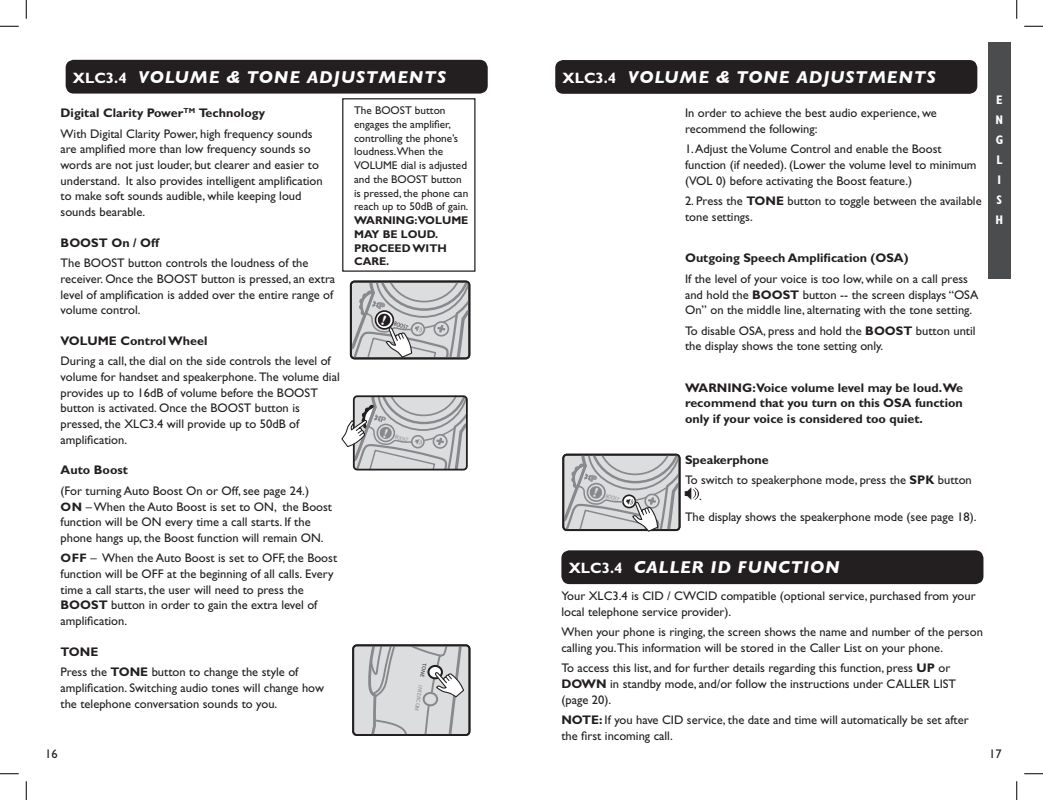
<style>
.page{position:relative;width:1043px;height:800px;background:#fff}
.page>*{position:absolute;margin:0;border:0;box-sizing:border-box;transform-origin:0 0}
.t1{font:italic 700 17.5px "Gill Sans";letter-spacing:.045em;color:#fff}
.t2{font:12.5px/15.6px "Gill Sans";color:#231f20}
.t3{font:700 12.5px/15.6px "Gill Sans";color:#231f20;text-align:justify}
.t4{font:700 condensed 12.5px/20px "Gill Sans";color:#fff}
.t5{font:11.25px/13.8px "Gill Sans";color:#231f20}
.t6{font:700 11.25px/13.8px "Gill Sans";color:#231f20}
.t7{font:700 condensed 5.88px "Helvetica Neue";color:#231f20;scale:.82 1}
.t8{font:700 condensed 5.75px "Helvetica Neue";color:#87898c;scale:.82 1}
.t9{font:700 condensed 5.62px "Helvetica Neue";color:#87898c;scale:.82 1}
.t10{font:800 condensed 5.5px "Helvetica Neue";color:#87898c}
.t11{font:800 condensed 5.5px "Helvetica Neue";color:#231f20}
.s1{font-style:normal;font-size:15px}
.s2{font-weight:700}
.s3{font-weight:700;font-size:12.25px}
</style>
<div class="page">
<div style="left:988px;top:43px;width:22px;height:236px;background:#4b4c4d"></div>
<div style="left:66px;top:60px;width:421px;height:34px;background:#231f20;border-radius:8px"></div>
<svg style="left:136px;top:93px;width:312px;height:1px"></svg>
<div style="left:353px;top:645px;width:116px;height:90px;background:#dcdddf;border-radius:4px"></div>
<svg style="left:367px;top:647px;width:97px;height:89px"></svg>
<div style="left:352px;top:644px;width:118px;height:91px;border:2px solid #231f20;border-radius:4px"></div>
<div style="left:555px;top:60px;width:422px;height:34px;background:#231f20;border-radius:8px"></div>
<svg style="left:626px;top:93px;width:312px;height:1px"></svg>
<div style="left:561px;top:550px;width:422px;height:34px;background:#231f20;border-radius:8px"></div>
<div style="left:342px;top:98px;width:133px;height:174px;border:1px solid #231f20"></div>
<svg style="left:0;top:25px;width:19px;height:2px"></svg>
<svg style="left:1024px;top:25px;width:18px;height:2px"></svg>
<svg style="left:0;top:773px;width:19px;height:1px"></svg>
<svg style="left:1024px;top:773px;width:18px;height:1px"></svg>
<svg style="left:25px;top:0;width:2px;height:19px"></svg>
<svg style="left:25px;top:781px;width:2px;height:18px"></svg>
<svg style="left:1016px;top:0;width:1px;height:19px"></svg>
<svg style="left:1016px;top:781px;width:1px;height:18px"></svg>
<svg style="left:349px;top:280px;width:122px;height:80px;background:#b6b6b8"></svg>
<svg style="left:341px;top:395px;width:127px;height:76px;background:#bfbfc1"></svg>
<svg style="left:562px;top:453px;width:137px;height:79px"></svg>
<h1 class="t1" style="left:73px;top:67px;width:374px"><span class="s1">XLC3.4</span> VOLUME &amp; TONE ADJUSTMENTS</h1>
<p class="t2" style="left:61px;top:103px;width:253px;line-height:20.6px"><span class="s2">Digital Clarity Power</span><sup>TM</sup> <span class="s2">Technology<br></span>With Digital Clarity Power, high frequency sounds</p>
<p class="t2" style="left:61px;top:141px;width:264px">are amplified more than low frequency sounds so words are not just louder, but clearer and easier to understand. It also provides intelligent amplification to make soft sounds audible, while keeping loud sounds bearable.</p>
<p class="t3" style="left:61px;top:234px;width:100px">BOOST On / Off</p>
<p class="t2" style="left:61px;top:255px;width:276px">The BOOST button controls the loudness of the receiver. Once the BOOST button is pressed, an extra level of amplification is added over the entire range of volume control.</p>
<p class="t3" style="left:61px;top:333px;width:148px">VOLUME Control Wheel</p>
<p class="t2" style="left:61px;top:353px;width:281px">During a call, the dial on the side controls the level of volume for handset and speakerphone. The volume dial provides up to 16dB of volume before the BOOST button is activated. Once the BOOST button is pressed, the XLC3.4 will provide up to 50dB of amplification.</p>
<p class="t3" style="left:61px;top:462px;width:69px">Auto Boost</p>
<p class="t2" style="left:61px;top:483px;width:273px">(For turning Auto Boost On or Off, see page 24.)<br><span class="s3">ON</span> – When the Auto Boost is set to ON, the Boost function will be ON every time a call starts. If the phone hangs up, the Boost function will remain ON.</p>
<p class="t2" style="left:61px;top:550px;width:278px"><span class="s3">OFF</span> – When the Auto Boost is set to OFF, the Boost function will be OFF at the beginning of all calls. Every time a call starts, the user will need to press the <span class="s2">BOOST</span> button in order to gain the extra level of amplification.</p>
<p class="t2" style="left:61px;top:641px;width:239px;line-height:20.6px"><span class="s2">TONE<br></span>Press the <span class="s2">TONE</span> button to change the style of</p>
<p class="t2" style="left:61px;top:680px;width:265px">amplification. Switching audio tones will change how the telephone conversation sounds to you.</p>
<p class="t5" style="left:354px;top:103px;width:116px">The BOOST button engages the amplifier, controlling the phone’s loudness.When the<br>VOLUME dial is adjusted and the BOOST button is pressed, the phone can reach up to 50dB of gain.</p>
<p class="t6" style="left:354px;top:213px;width:116px">WARNING:VOLUME<br>MAY BE LOUD.<br>PROCEED WITH<br>CARE.</p>
<p class="t7" style="left:395px;top:320px;width:19px;rotate:16deg">BOOST</p>
<p class="t9" style="left:396px;top:433px;width:18px;rotate:16deg">BOOST</p>
<p class="t11" style="left:428px;top:664px;width:15px;rotate:100deg">TONE</p>
<p class="t10" style="left:424px;top:686px;width:27px;rotate:98deg">INTERCOM</p>
<h1 class="t1" style="left:562px;top:67px;width:374px"><span class="s1">XLC3.4</span> VOLUME &amp; TONE ADJUSTMENTS</h1>
<p class="t8" style="left:606px;top:492px;width:18px;rotate:16deg">BOOST</p>
<p class="t2" style="left:685px;top:105px;width:253px">In order to achieve the best audio experience, we recommend the following:</p>
<p class="t2" style="left:685px;top:141px;width:293px">1. Adjust the Volume Control and enable the Boost function (if needed). (Lower the volume level to minimum (VOL 0) before activating the Boost feature.)</p>
<p class="t2" style="left:685px;top:193px;width:298px">2. Press the <span class="s2">TONE</span> button to toggle between the available tone settings.</p>
<p class="t3" style="left:685px;top:250px;width:225px">Outgoing Speech Amplification (OSA)</p>
<p class="t2" style="left:685px;top:271px;width:295px">If the level of your voice is too low, while on a call press and hold the <span class="s2">BOOST</span> button -- the screen displays “OSA<br>On” on the middle line, alternating with the tone setting.</p>
<p class="t2" style="left:685px;top:323px;width:292px">To disable OSA, press and hold the <span class="s2">BOOST</span> button until the display shows the tone setting only.</p>
<p class="t3" style="left:685px;top:379px;width:279px">WARNING:Voice volume level may be loud.We recommend that you turn on this OSA function only if your voice is considered too quiet.</p>
<p class="t2" style="left:685px;top:449px;width:288px;line-height:20.6px"><span class="s2">Speakerphone<br></span>To switch to speakerphone mode, press the <span class="s2">SPK</span> button</p>
<p class="t2" style="left:685px;top:485px;width:293px;line-height:20.6px;text-indent:14px">.<br>The display shows the speakerphone mode (see page 18).</p>
<p class="t4" style="left:995px;top:90px;width:9px">E<br>N<br>G<br>L<br>I<br>S<br>H</p>
<h1 class="t1" style="left:568px;top:557px;width:272px"><span class="s1">XLC3.4</span> CALLER ID FUNCTION</h1>
<p class="t2" style="left:561px;top:588px;width:416px">Your XLC3.4 is CID / CWCID compatible (optional service, purchased from your local telephone service provider).</p>
<p class="t2" style="left:561px;top:624px;width:423px">When your phone is ringing, the screen shows the name and number of the person calling you.This information will be stored in the Caller List on your phone.</p>
<p class="t2" style="left:561px;top:660px;width:396px">To access this list, and for further details regarding this function, press <span class="s2">UP</span> or<br><span class="s2">DOWN</span> in standby mode, and/or follow the instructions under CALLER LIST (page 20).</p>
<p class="t2" style="left:561px;top:712px;width:409px"><span class="s2">NOTE:</span> If you have CID service, the date and time will automatically be set after the first incoming call.</p>
<p class="t2" style="left:45px;top:746px;width:14px">16</p>
<p class="t2" style="left:989px;top:746px;width:14px">17</p>
</div>
